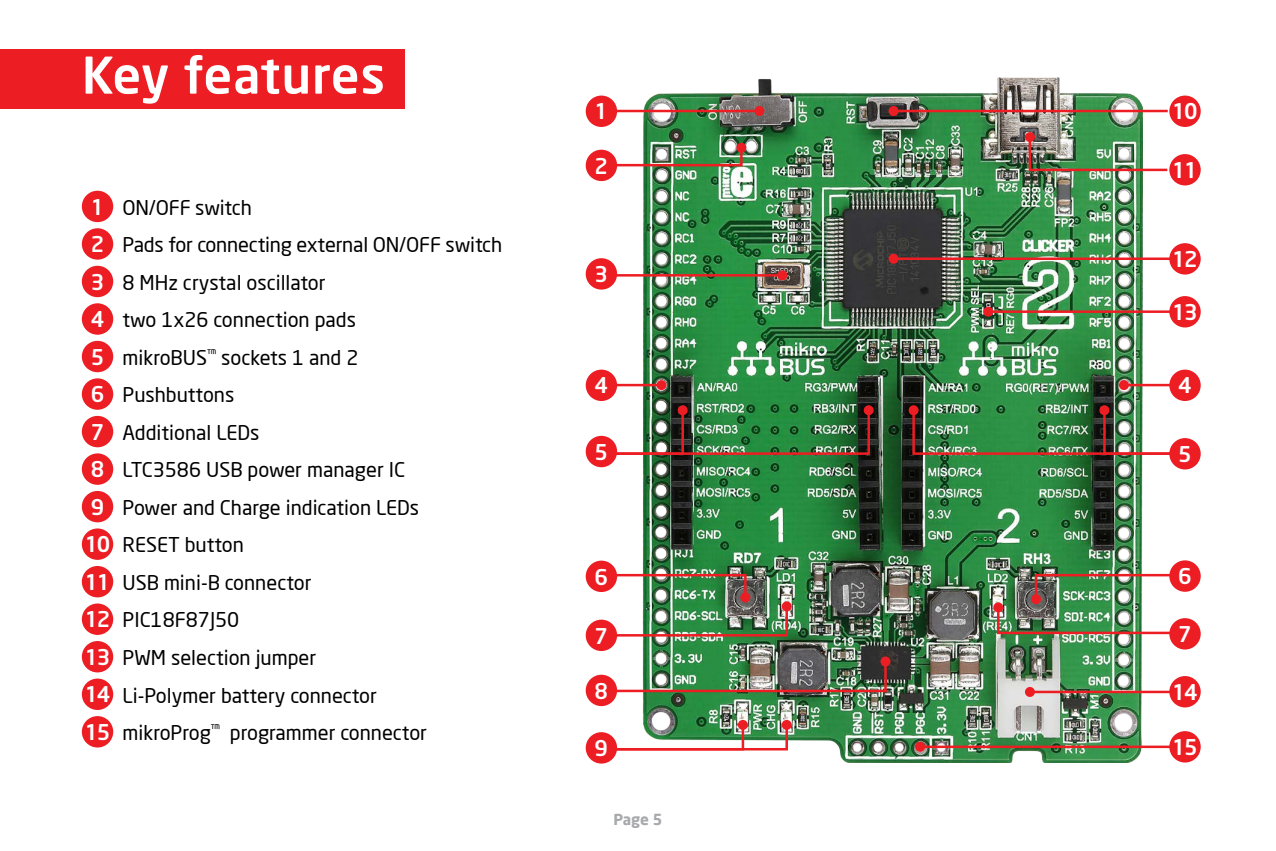
<style>
.page{position:relative;width:1276px;height:851px;background:#fff}
.page>*{position:absolute;margin:0;border:0;box-sizing:border-box;transform-origin:0 0}
.t1{font:500 50px "Neo Sans Pro";color:#fff}
.t2{font:500 21.5px "Neo Sans";letter-spacing:-.07em;color:#fff}
.t3{font:20px "Neo Sans Pro";color:#000}
.t4{font:700 15px "Neo Sans Pro";color:#a7a9ac}
.s1{font-family:"Neo Sans";font-weight:500;font-size:21.5px;color:#fff}
</style>
<div class="page">
<img style="left:643px;top:77px;width:499px;height:685px">
<div style="left:0;top:50px;width:405px;height:59px;background:#ed1d24"></div>
<div style="left:82px;top:191px;width:31px;height:31px;background:#ed1d24;border-radius:50%"></div>
<div style="left:82px;top:228px;width:31px;height:31px;background:#ed1d24;border-radius:50%"></div>
<div style="left:82px;top:266px;width:31px;height:31px;background:#ed1d24;border-radius:50%"></div>
<div style="left:82px;top:303px;width:31px;height:31px;background:#ed1d24;border-radius:50%"></div>
<div style="left:82px;top:341px;width:31px;height:31px;background:#ed1d24;border-radius:50%"></div>
<div style="left:82px;top:378px;width:31px;height:31px;background:#ed1d24;border-radius:50%"></div>
<div style="left:82px;top:416px;width:31px;height:31px;background:#ed1d24;border-radius:50%"></div>
<div style="left:82px;top:453px;width:31px;height:31px;background:#ed1d24;border-radius:50%"></div>
<div style="left:82px;top:491px;width:31px;height:31px;background:#ed1d24;border-radius:50%"></div>
<div style="left:82px;top:528px;width:31px;height:31px;background:#ed1d24;border-radius:50%"></div>
<div style="left:82px;top:566px;width:31px;height:31px;background:#ed1d24;border-radius:50%"></div>
<div style="left:82px;top:603px;width:31px;height:31px;background:#ed1d24;border-radius:50%"></div>
<div style="left:82px;top:641px;width:31px;height:31px;background:#ed1d24;border-radius:50%"></div>
<div style="left:82px;top:678px;width:31px;height:31px;background:#ed1d24;border-radius:50%"></div>
<div style="left:82px;top:716px;width:31px;height:31px;background:#ed1d24;border-radius:50%"></div>
<hr style="left:616px;top:110px;width:143px;height:2px;background:#ed1d24">
<div style="left:754px;top:106px;width:10px;height:10px;background:#ed1d24;border-radius:50%"></div>
<img style="left:613px;top:145px;width:131px;height:23px">
<div style="left:736px;top:143px;width:10px;height:10px;background:#ed1d24;border-radius:50%"></div>
<hr style="left:616px;top:274px;width:166px;height:2px;background:#ed1d24">
<div style="left:777px;top:270px;width:10px;height:10px;background:#ed1d24;border-radius:50%"></div>
<hr style="left:616px;top:384px;width:45px;height:2px;background:#ed1d24">
<div style="left:656px;top:380px;width:10px;height:10px;background:#ed1d24;border-radius:50%"></div>
<svg style="left:677px;top:405px;width:10px;height:10px"></svg>
<svg style="left:781px;top:719px;width:10px;height:10px"></svg>
<hr style="left:1124px;top:384px;width:47px;height:2px;background:#ed1d24">
<div style="left:1119px;top:380px;width:10px;height:10px;background:#ed1d24;border-radius:50%"></div>
<hr style="left:893px;top:257px;width:278px;height:3px;background:#ed1d24">
<div style="left:888px;top:254px;width:10px;height:10px;background:#ed1d24;border-radius:50%"></div>
<hr style="left:988px;top:310px;width:183px;height:3px;background:#ed1d24">
<div style="left:983px;top:306px;width:10px;height:10px;background:#ed1d24;border-radius:50%"></div>
<div style="left:781px;top:601px;width:10px;height:10px;background:#ed1d24;border-radius:50%"></div>
<img style="left:615px;top:659px;width:273px;height:34px">
<div style="left:880px;top:656px;width:10px;height:10px;background:#ed1d24;border-radius:50%"></div>
<svg style="left:993px;top:602px;width:10px;height:10px"></svg>
<hr style="left:1030px;top:690px;width:147px;height:3px;background:#ed1d24">
<div style="left:1025px;top:686px;width:10px;height:10px;background:#ed1d24;border-radius:50%"></div>
<hr style="left:920px;top:745px;width:257px;height:3px;background:#ed1d24">
<div style="left:915px;top:741px;width:10px;height:10px;background:#ed1d24;border-radius:50%"></div>
<img style="left:613px;top:572px;width:176px;height:65px">
<div style="left:740px;top:592px;width:10px;height:10px;background:#ed1d24;border-radius:50%"></div>
<img style="left:995px;top:572px;width:185px;height:63px">
<div style="left:1031px;top:594px;width:10px;height:10px;background:#ed1d24;border-radius:50%"></div>
<hr style="left:893px;top:110px;width:274px;height:2px;background:#ed1d24">
<div style="left:888px;top:106px;width:10px;height:10px;background:#ed1d24;border-radius:50%"></div>
<img style="left:1027px;top:134px;width:141px;height:38px">
<div style="left:1025px;top:132px;width:10px;height:10px;background:#ed1d24;border-radius:50%"></div>
<img style="left:613px;top:407px;width:258px;height:49px">
<div style="left:863px;top:405px;width:10px;height:10px;background:#ed1d24;border-radius:50%"></div>
<svg style="left:1099px;top:405px;width:10px;height:10px"></svg>
<img style="left:911px;top:407px;width:263px;height:49px">
<div style="left:908px;top:405px;width:10px;height:10px;background:#ed1d24;border-radius:50%"></div>
<img style="left:613px;top:722px;width:176px;height:29px">
<div style="left:738px;top:719px;width:10px;height:10px;background:#ed1d24;border-radius:50%"></div>
<div style="left:1169px;top:96px;width:31px;height:31px;background:#ed1d24;border-radius:50%"></div>
<div style="left:1169px;top:154px;width:31px;height:31px;background:#ed1d24;border-radius:50%"></div>
<div style="left:1169px;top:243px;width:31px;height:31px;background:#ed1d24;border-radius:50%"></div>
<div style="left:1169px;top:296px;width:31px;height:31px;background:#ed1d24;border-radius:50%"></div>
<div style="left:1169px;top:369px;width:31px;height:32px;background:#ed1d24;border-radius:50%"></div>
<div style="left:1169px;top:438px;width:31px;height:31px;background:#ed1d24;border-radius:50%"></div>
<div style="left:1169px;top:560px;width:31px;height:31px;background:#ed1d24;border-radius:50%"></div>
<div style="left:1169px;top:618px;width:31px;height:31px;background:#ed1d24;border-radius:50%"></div>
<div style="left:1169px;top:676px;width:31px;height:31px;background:#ed1d24;border-radius:50%"></div>
<div style="left:1169px;top:731px;width:31px;height:31px;background:#ed1d24;border-radius:50%"></div>
<div style="left:586px;top:96px;width:31px;height:31px;background:#ed1d24;border-radius:50%"></div>
<div style="left:586px;top:150px;width:31px;height:31px;background:#ed1d24;border-radius:50%"></div>
<div style="left:586px;top:258px;width:31px;height:31px;background:#ed1d24;border-radius:50%"></div>
<div style="left:586px;top:369px;width:31px;height:32px;background:#ed1d24;border-radius:50%"></div>
<div style="left:586px;top:436px;width:31px;height:31px;background:#ed1d24;border-radius:50%"></div>
<div style="left:586px;top:560px;width:31px;height:32px;background:#ed1d24;border-radius:50%"></div>
<div style="left:586px;top:619px;width:31px;height:32px;background:#ed1d24;border-radius:50%"></div>
<div style="left:586px;top:732px;width:31px;height:31px;background:#ed1d24;border-radius:50%"></div>
<div style="left:586px;top:674px;width:31px;height:32px;background:#ed1d24;border-radius:50%"></div>
<h1 class="t1" style="left:82px;top:44px;width:305px">Key features</h1>
<p class="t3" style="left:91px;top:195px;width:163px"><span class="s1">1</span> ON/OFF switch</p>
<p class="t3" style="left:91px;top:232px;width:413px"><span class="s1">2</span> Pads for connecting external ON/OFF switch</p>
<p class="t3" style="left:91px;top:270px;width:236px"><span class="s1">3</span> 8 MHz crystal oscillator</p>
<p class="t3" style="left:91px;top:307px;width:267px"><span class="s1">4</span> two 1x26 connection pads</p>
<p class="t3" style="left:91px;top:345px;width:269px"><span class="s1">5</span> mikroBUS<sup>™</sup> sockets 1 and 2</p>
<p class="t3" style="left:91px;top:382px;width:145px"><span class="s1">6</span> Pushbuttons</p>
<p class="t3" style="left:91px;top:420px;width:170px"><span class="s1">7</span> Additional LEDs</p>
<p class="t3" style="left:91px;top:457px;width:316px"><span class="s1">8</span> LTC3586 USB power manager IC</p>
<p class="t3" style="left:91px;top:495px;width:330px"><span class="s1">9</span> Power and Charge indication LEDs</p>
<p class="t3" style="left:85px;top:532px;width:161px"><span class="s1">10</span> RESET button</p>
<p class="t3" style="left:85px;top:570px;width:228px"><span class="s1">11</span> USB mini-B connector</p>
<p class="t3" style="left:85px;top:607px;width:156px"><span class="s1">12</span> PIC18F87J50</p>
<p class="t3" style="left:85px;top:645px;width:233px"><span class="s1">13</span> PWM selection jumper</p>
<p class="t3" style="left:85px;top:682px;width:294px"><span class="s1">14</span> Li-Polymer battery connector</p>
<p class="t3" style="left:85px;top:720px;width:344px"><span class="s1">15</span> mikroProg<sup>™</sup> programmer connector</p>
<p class="t2" style="left:594px;top:102px;width:15px">1</p>
<p class="t2" style="left:594px;top:156px;width:15px">2</p>
<p class="t2" style="left:594px;top:265px;width:15px">3</p>
<p class="t2" style="left:594px;top:376px;width:15px">4</p>
<p class="t2" style="left:594px;top:442px;width:15px">5</p>
<p class="t2" style="left:594px;top:567px;width:15px">6</p>
<p class="t2" style="left:594px;top:626px;width:15px">7</p>
<p class="t2" style="left:594px;top:681px;width:15px">8</p>
<p class="t2" style="left:594px;top:738px;width:15px">9</p>
<p class="t4" style="left:613px;top:809px;width:51px">Page 5</p>
<p class="t2" style="left:1172px;top:102px;width:27px">10</p>
<p class="t2" style="left:1172px;top:161px;width:27px">11</p>
<p class="t2" style="left:1172px;top:250px;width:27px">12</p>
<p class="t2" style="left:1172px;top:303px;width:27px">13</p>
<p class="t2" style="left:1178px;top:376px;width:15px">4</p>
<p class="t2" style="left:1178px;top:444px;width:15px">5</p>
<p class="t2" style="left:1178px;top:567px;width:15px">6</p>
<p class="t2" style="left:1178px;top:624px;width:15px">7</p>
<p class="t2" style="left:1172px;top:682px;width:27px">14</p>
<p class="t2" style="left:1172px;top:737px;width:27px">15</p>
</div>
